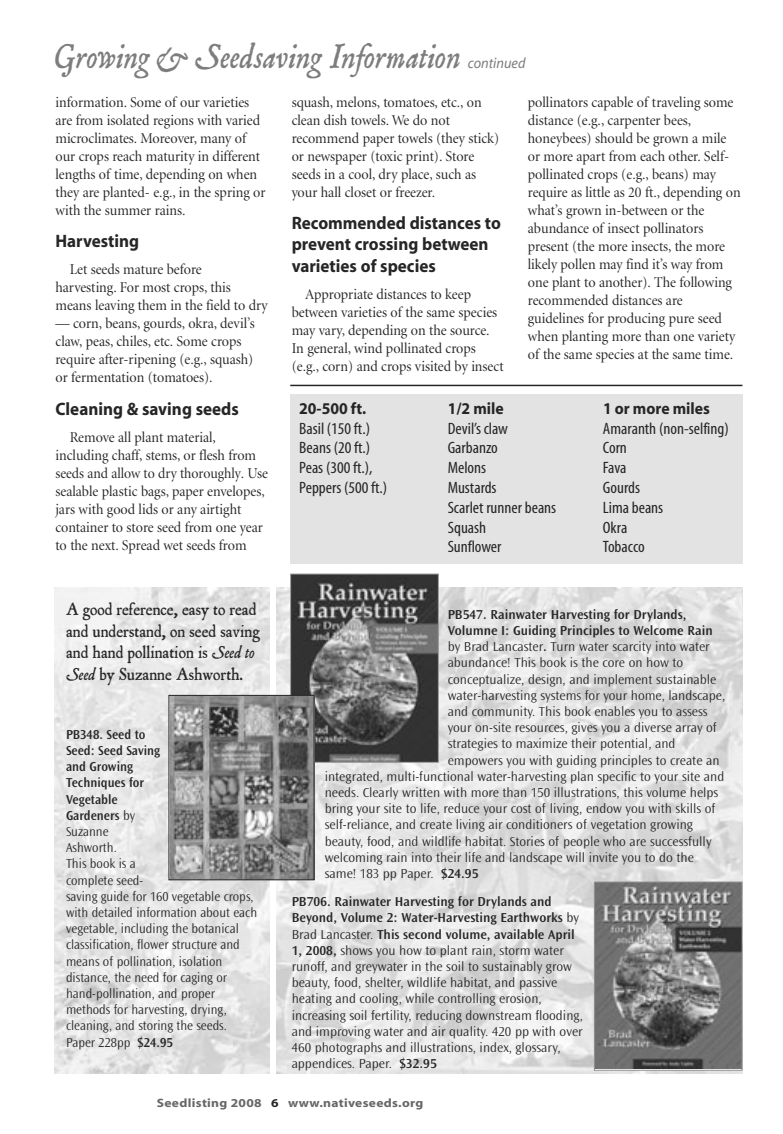
<style>
.page{position:relative;width:783px;height:1134px;background:#fff}
.page>*{position:absolute;margin:0;border:0;box-sizing:border-box;transform-origin:0 0}
.t1{font:italic 36px "P22 Mayflower";color:#7d7d7d;scale:.95 1}
.t2{font:18px/21.6px "P22 Mayflower";color:#272627;scale:.95 1}
.t3{font:700 18px/21.6px "Myriad";color:#272627;scale:.95 1}
.t4{font:condensed 16.5px "Myriad";color:#272627;scale:1.05 1}
.t5{font:700 16.5px "Myriad";color:#272627;scale:.95 1}
.t6{font:15px/18px "Minion Display";color:#272627;scale:.95 1}
.t7{font:italic 15px "Myriad";color:#7d7d7d;scale:.95 1}
.t8{font:13.5px/16.2px "Ocean Sans MM 310 475";color:#272627}
.t9{font:13.5px/16.2px "Ocean Sans MM 310 475";color:#272627;scale:.95 1}
.t10{font:13.5px/16.2px "Ocean Sans MM 512 475";color:#272627}
.t11{font:13.5px/16.2px "Ocean Sans MM 512 475";color:#272627;scale:.95 1}
.t12{font:700 12.15px "Myriad";letter-spacing:.025em;color:#686768;scale:1.11 1}
.s1{font-style:italic}
.s2{font-family:"Ocean Sans MM 310 475"}
.s3{font-family:"Ocean Sans MM 512 475"}
.s4{color:#272627}
</style>
<div class="page">
<img style="left:277px;top:587px;width:465px;height:486px">
<img style="left:54px;top:587px;width:216px;height:486px">
<div style="left:290px;top:395px;width:452px;height:169px;background:#e3e3e3"></div>
<img style="left:292px;top:576px;width:145px;height:185px">
<div style="left:290px;top:574px;width:149px;height:189px;border:1px solid #939393"></div>
<img style="left:171px;top:697px;width:141px;height:181px">
<div style="left:169px;top:695px;width:145px;height:185px;border:1px solid #272627"></div>
<hr style="left:290px;top:385px;width:452px;height:1px;background:#272627">
<img style="left:596px;top:884px;width:144px;height:184px">
<div style="left:594px;top:882px;width:148px;height:189px;border:1px solid #939393"></div>
<h1 class="t1" style="left:56px;top:42px;width:428px">Growing &amp; Seedsaving Information</h1>
<p class="t7" style="left:468px;top:57px;width:62px">continued</p>
<p class="t6" style="left:56px;top:94px;width:223px">information. Some of our varieties are from isolated regions with varied microclimates. Moreover, many of our crops reach maturity in different lengths of time, depending on when they are planted- e.g., in the spring or with the summer rains.</p>
<p class="t3" style="left:56px;top:231px;width:90px">Harvesting</p>
<p class="t6" style="left:55px;top:261px;width:225px;text-indent:14px">Let seeds mature before<br>harvesting. For most crops, this means leaving them in the field to dry</p>
<p class="t6" style="left:55px;top:315px;width:211px">— corn, beans, gourds, okra, devil’s claw, peas, chiles, etc. Some crops require after-ripening (e.g., squash) or fermentation (tomatoes).</p>
<p class="t3" style="left:56px;top:400px;width:194px">Cleaning &amp; saving seeds</p>
<p class="t6" style="left:55px;top:430px;width:225px;text-indent:14px">Remove all plant material, including chaff, stems, or flesh from seeds and allow to dry thoroughly. Use sealable plastic bags, paper envelopes, jars with good lids or any airtight container to store seed from one year to the next. Spread wet seeds from</p>
<p class="t2" style="left:66px;top:600px;width:206px">A good reference, easy to read and understand, on seed saving and hand pollination is <span class="s1">Seed to<br>Seed</span> by Suzanne Ashworth.</p>
<p class="t11" style="left:66px;top:727px;width:101px">PB348. Seed to<br>Seed: Seed Saving and Growing<br>Techniques for<br>Vegetable<br>Gardeners <span class="s2">by</span></p>
<p class="t9" style="left:66px;top:824px;width:203px">Suzanne<br>Ashworth.<br>This book is a<br>complete seed-<br>saving guide for 160 vegetable crops, with detailed information about each vegetable, including the botanical classification, flower structure and means of pollination, isolation distance, the need for caging or hand-pollination, and proper methods for harvesting, drying, cleaning, and storing the seeds.<br>Paper 228pp <span class="s3">$24.95</span></p>
<p class="t6" style="left:292px;top:94px;width:220px">squash, melons, tomatoes, etc., on clean dish towels. We do not recommend paper towels (they stick) or newspaper (toxic print). Store seeds in a cool, dry place, such as your hall closet or freezer.</p>
<p class="t3" style="left:292px;top:213px;width:222px">Recommended distances to prevent crossing between varieties of species</p>
<p class="t6" style="left:292px;top:286px;width:225px;text-indent:14px">Appropriate distances to keep between varieties of the same species may vary, depending on the source.<br>In general, wind pollinated crops (e.g., corn) and crops visited by insect</p>
<p class="t6" style="left:528px;top:94px;width:225px">pollinators capable of traveling some distance (e.g., carpenter bees, honeybees) should be grown a mile or more apart from each other. Self&shy;pollinated crops (e.g., beans) may require as little as 20 ft., depending on what’s grown in-between or the abundance of insect pollinators present (the more insects, the more likely pollen may find it’s way from one plant to another). The following recommended distances are guidelines for producing pure seed when planting more than one variety of the same species at the same time.</p>
<p class="t5" style="left:299px;top:402px;width:72px">20-500 ft.</p>
<p class="t5" style="left:448px;top:402px;width:60px">1/2 mile</p>
<p class="t5" style="left:603px;top:402px;width:114px">1 or more miles</p>
<p class="t4" style="left:299px;top:422px;width:69px">Basil (150 ft.)</p>
<p class="t4" style="left:448px;top:422px;width:59px">Devil’s claw</p>
<p class="t4" style="left:603px;top:422px;width:121px">Amaranth (non-selfing)</p>
<p class="t4" style="left:299px;top:442px;width:69px">Beans (20 ft.)</p>
<p class="t4" style="left:448px;top:442px;width:49px">Garbanzo</p>
<p class="t4" style="left:603px;top:442px;width:24px">Corn</p>
<p class="t4" style="left:299px;top:462px;width:71px">Peas (300 ft.),</p>
<p class="t4" style="left:448px;top:462px;width:38px">Melons</p>
<p class="t4" style="left:603px;top:462px;width:24px">Fava</p>
<p class="t4" style="left:299px;top:482px;width:85px">Peppers (500 ft.)</p>
<p class="t4" style="left:448px;top:482px;width:48px">Mustards</p>
<p class="t4" style="left:603px;top:482px;width:37px">Gourds</p>
<p class="t4" style="left:448px;top:501px;width:105px">Scarlet runner beans</p>
<p class="t4" style="left:603px;top:501px;width:59px">Lima beans</p>
<p class="t4" style="left:448px;top:521px;width:38px">Squash</p>
<p class="t4" style="left:603px;top:521px;width:25px">Okra</p>
<p class="t4" style="left:448px;top:541px;width:53px">Sunflower</p>
<p class="t4" style="left:603px;top:541px;width:41px">Tobacco</p>
<p class="t10" style="left:448px;top:607px;width:267px">PB547. Rainwater Harvesting for Drylands,<br>Volumne I: Guiding Principles to Welcome Rain</p>
<p class="t8" style="left:448px;top:639px;width:264px">by Brad Lancaster<span class="s3">.</span> Turn water scarcity into water</p>
<p class="t8" style="left:448px;top:656px;width:237px">abundance! This book is the core on how to</p>
<p class="t8" style="left:448px;top:672px;width:270px">conceptualize, design, and implement sustainable</p>
<p class="t8" style="left:448px;top:688px;width:279px">water-harvesting systems for your home, landscape,</p>
<p class="t8" style="left:448px;top:704px;width:261px">and community. This book enables you to assess</p>
<p class="t8" style="left:448px;top:720px;width:271px">your on-site resources, gives you a diverse array of</p>
<p class="t8" style="left:448px;top:737px;width:229px">strategies to maximize their potential, and</p>
<p class="t8" style="left:448px;top:753px;width:273px">empowers you with guiding principles to create an</p>
<p class="t8" style="left:325px;top:769px;width:401px">integrated, multi-functional water-harvesting plan specific to your site and</p>
<p class="t8" style="left:325px;top:785px;width:395px">needs. Clearly written with more than 150 illustrations, this volume helps</p>
<p class="t8" style="left:325px;top:801px;width:392px">bring your site to life, reduce your cost of living, endow you with skills of</p>
<p class="t8" style="left:325px;top:818px;width:370px">self-reliance, and create living air conditioners of vegetation growing</p>
<p class="t8" style="left:325px;top:834px;width:388px">beauty, food, and wildlife habitat. Stories of people who are successfully</p>
<p class="t8" style="left:325px;top:850px;width:371px">welcoming rain into their life and landscape will invite you to do the</p>
<p class="t8" style="left:325px;top:866px;width:155px">same! 183 pp Paper. <span class="s3">$24.95</span></p>
<p class="t10" style="left:292px;top:894px;width:289px">PB706. Rainwater Harvesting for Drylands and<br>Beyond, Volume 2: Water-Harvesting Earthworks <span class="s2">by<br>Brad Lancaster.</span> This second volume, available April</p>
<p class="t8" style="left:292px;top:943px;width:293px"><span class="s3">1, 2008,</span> shows you how to plant rain, storm water runoff, and greywater in the soil to sustainably grow beauty, food, shelter, wildlife habitat, and passive heating and cooling, while controlling erosion, increasing soil fertility, reducing downstream flooding, and improving water and air quality. 420 pp with over 460 photographs and illustrations, index, glossary, appendices. Paper. <span class="s3">$32.95</span></p>
<p class="t12" style="left:157px;top:1098px;width:242px">Seedlisting 2008 <span class="s4">6</span> www.nativeseeds.org</p>
</div>
